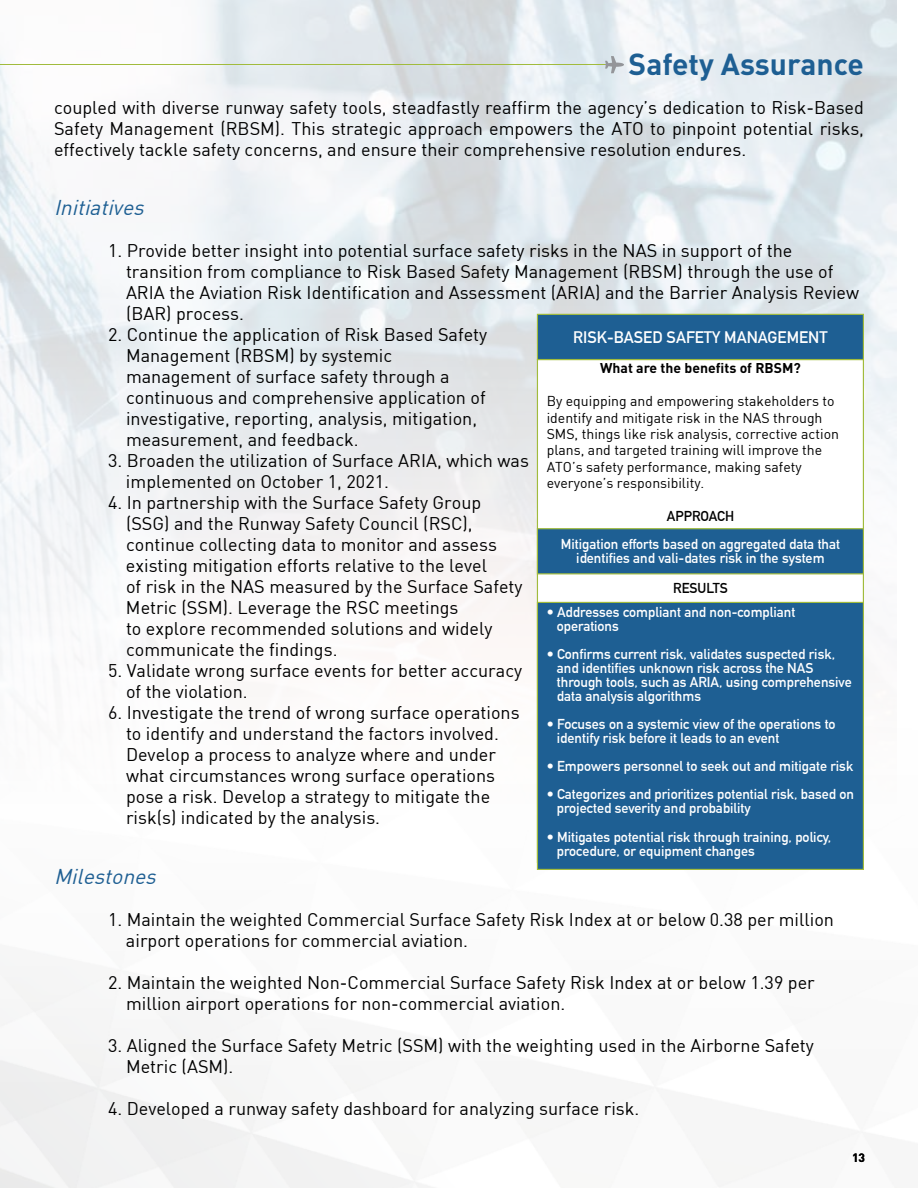
<style>
.page{position:relative;width:918px;height:1188px;background:#fff}
.page>*{position:absolute;margin:0;border:0;box-sizing:border-box;transform-origin:0 0}
.t1{font:700 30px "DIN";color:#1e5f93}
.t2{font:italic 21px "DIN";color:#1e5f93}
.t3{font:18px/21px "DIN";color:#000}
.t4{font:700 16.35px "DIN Alternate";color:#fff}
.t5{font:700 14.1px/14.1px "DIN Alternate";color:#fff}
.t6{font:14.1px/16.4px "DIN";color:#000}
.t7{font:700 14.1px "DIN";color:#000}
.t8{font:700 14.1px "DIN Alternate";color:#000}
.t9{font:700 12px "DIN";color:#000}
</style>
<div class="page">
<div style="left:537px;top:359px;width:327px;height:504px;background:#fff;border:1px solid #a1bb3c"></div>
<div style="left:537px;top:602px;width:327px;height:268px;background:#1e5f93;border:1px solid #a1bb3c"></div>
<hr style="left:0;top:64px;width:608px;height:1px;background:#a1bb3c">
<svg style="left:605px;top:56px;width:19px;height:17px"></svg>
<div style="left:537px;top:314px;width:327px;height:46px;background:#1e5f93;border:1px solid #a1bb3c"></div>
<div style="left:537px;top:528px;width:327px;height:46px;background:#1e5f93;border:1px solid #a1bb3c"></div>
<h2 class="t1" style="left:629px;top:45px;width:237px">Safety Assurance</h2>
<p class="t3" style="left:54px;top:97px;width:812px;text-align:justify">coupled with diverse runway safety tools, steadfastly reaffirm the agency’s dedication to Risk-Based Safety Management (RBSM). This strategic approach empowers the ATO to pinpoint potential risks, effectively tackle safety concerns, and ensure their comprehensive resolution endures.</p>
<h3 class="t2" style="left:54px;top:194px;width:97px">Initiatives</h3>
<p class="t3" style="left:126px;top:239px;width:735px;text-indent:-18px">1. Provide better insight into potential surface safety risks in the NAS in support of the transition from compliance to Risk Based Safety Management (RBSM) through the use of<br>ARIA the Aviation Risk Identification and Assessment (ARIA) and the Barrier Analysis Review</p>
<p class="t3" style="left:126px;top:302px;width:120px">(BAR) process.</p>
<p class="t3" style="left:126px;top:323px;width:363px;text-indent:-18px">2. Continue the application of Risk Based Safety Management (RBSM) by systemic management of surface safety through a continuous and comprehensive application of investigative, reporting, analysis, mitigation, measurement, and feedback.</p>
<p class="t3" style="left:126px;top:449px;width:404px;text-indent:-18px">3. Broaden the utilization of Surface ARIA, which was implemented on October 1, 2021.</p>
<p class="t3" style="left:126px;top:491px;width:398px;text-indent:-18px">4. In partnership with the Surface Safety Group (SSG) and the Runway Safety Council (RSC), continue collecting data to monitor and assess existing mitigation efforts relative to the level<br>of risk in the NAS measured by the Surface Safety Metric (SSM). Leverage the RSC meetings<br>to explore recommended solutions and widely communicate the findings.</p>
<p class="t3" style="left:126px;top:659px;width:398px;text-indent:-18px">5. Validate wrong surface events for better accuracy of the violation.</p>
<p class="t3" style="left:126px;top:701px;width:395px;text-indent:-18px">6. Investigate the trend of wrong surface operations to identify and understand the factors involved.<br>Develop a process to analyze where and under what circumstances wrong surface operations pose a risk. Develop a strategy to mitigate the risk(s) indicated by the analysis.</p>
<p class="t4" style="left:573px;top:325px;width:256px">RISK-BASED SAFETY MANAGEMENT</p>
<p class="t7" style="left:600px;top:359px;width:202px">What are the benefits of RBSM?</p>
<p class="t6" style="left:547px;top:393px;width:294px">By equipping and empowering stakeholders to identify and mitigate risk in the NAS through SMS, things like risk analysis, corrective action plans, and targeted training will improve the ATO’s safety performance, making safety everyone’s responsibility.</p>
<p class="t8" style="left:667px;top:505px;width:69px">APPROACH</p>
<p class="t5" style="left:561px;top:536px;width:281px;text-align:center">Mitigation efforts based on aggregated data that identifies and vali-dates risk in the system</p>
<p class="t8" style="left:673px;top:577px;width:56px">RESULTS</p>
<p class="t5" style="left:557px;top:604px;width:240px;text-indent:-10px">• Addresses compliant and non-compliant operations</p>
<p class="t5" style="left:557px;top:646px;width:296px;text-indent:-10px">• Confirms current risk, validates suspected risk, and identifies unknown risk across the NAS through tools, such as ARIA, using comprehensive data analysis algorithms</p>
<p class="t5" style="left:557px;top:716px;width:280px;text-indent:-10px">• Focuses on a systemic view of the operations to identify risk before it leads to an event</p>
<p class="t5" style="left:547px;top:758px;width:308px">• Empowers personnel to seek out and mitigate risk</p>
<p class="t5" style="left:557px;top:786px;width:299px;text-indent:-10px">• Categorizes and prioritizes potential risk, based on projected severity and probability</p>
<p class="t5" style="left:557px;top:829px;width:276px;text-indent:-10px">• Mitigates potential risk through training, policy, procedure, or equipment changes</p>
<h3 class="t2" style="left:54px;top:863px;width:109px">Milestones</h3>
<p class="t3" style="left:126px;top:908px;width:710px;text-indent:-18px">1. Maintain the weighted Commercial Surface Safety Risk Index at or below 0.38 per million airport operations for commercial aviation.</p>
<p class="t3" style="left:126px;top:971px;width:690px;text-indent:-18px">2. Maintain the weighted Non-Commercial Surface Safety Risk Index at or below 1.39 per million airport operations for non-commercial aviation.</p>
<p class="t3" style="left:126px;top:1034px;width:689px;text-indent:-18px">3. Aligned the Surface Safety Metric (SSM) with the weighting used in the Airborne Safety<br>Metric (ASM).</p>
<p class="t3" style="left:108px;top:1097px;width:533px">4. Developed a runway safety dashboard for analyzing surface risk.</p>
<p class="t9" style="left:852px;top:1150px;width:15px">13</p>
</div>
